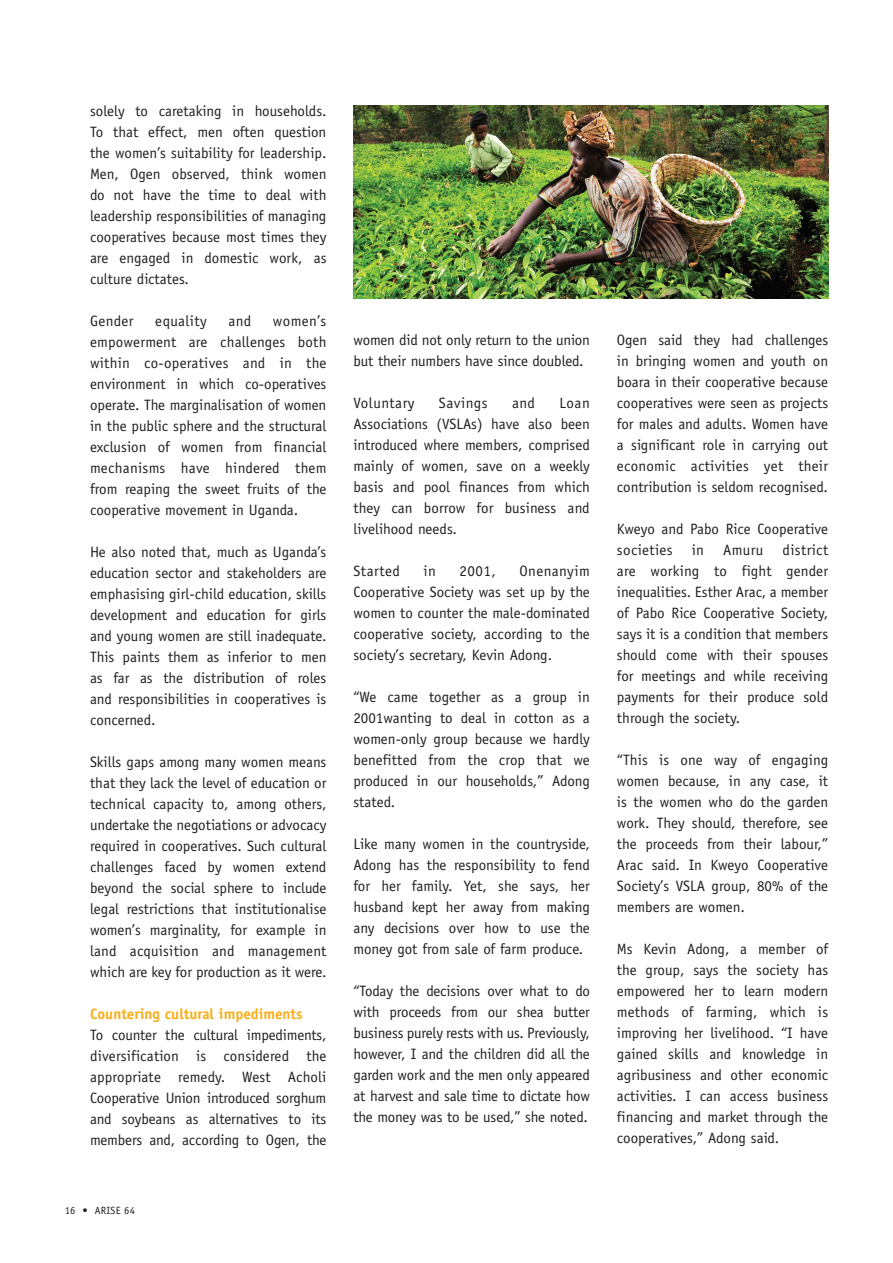
<style>
.page{position:relative;width:893px;height:1263px;background:#fff}
.page>*{position:absolute;margin:0;border:0;box-sizing:border-box;transform-origin:0 0}
.Body_paragraph{font:15px/21px "Officina Sans Std";color:#231f20;text-align:justify}
.Body_paragraph-2{font:700 15px "Officina Sans Std";color:#faad19}
.Body_paragraph-3{font:15px "Officina Sans Std";letter-spacing:.035em;color:#231f20}
.Body_paragraph-4{font:15px "Officina Sans Std";letter-spacing:.03em;color:#231f20}
.t1{font:10.5px "Officina Sans Std";letter-spacing:.025em;color:#231f20}
</style>
<div class="page">
<img style="left:353px;top:105px;width:475px;height:193px">
<p class="Body_paragraph" style="left:90px;top:100px;width:238px">solely to caretaking in households.<br>To that effect, men often question the women’s suitability for leadership.<br>Men, Ogen observed, think women do not have the time to deal with leadership responsibilities of managing cooperatives because most times they are engaged in domestic work, as culture dictates.</p>
<p class="Body_paragraph" style="left:90px;top:310px;width:45px">Gender</p>
<p class="Body_paragraph-4" style="left:155px;top:312px;width:53px">equality</p>
<p class="Body_paragraph" style="left:228px;top:310px;width:24px">and</p>
<p class="Body_paragraph" style="left:90px;top:310px;width:238px;text-indent:183px">women’s empowerment are challenges both within co-operatives and in the environment in which co-operatives operate. The marginalisation of women in the public sphere and the structural exclusion of women from financial mechanisms have hindered them from reaping the sweet fruits of the cooperative movement in Uganda.</p>
<p class="Body_paragraph" style="left:90px;top:541px;width:238px">He also noted that, much as Uganda’s education sector and stakeholders are emphasising girl-child education, skills development and education for girls and young women are still inadequate.<br>This paints them as inferior to men as far as the distribution of roles and responsibilities in cooperatives is concerned.</p>
<p class="Body_paragraph" style="left:90px;top:751px;width:238px">Skills gaps among many women means that they lack the level of education or technical capacity to, among others, undertake the negotiations or advocacy required in cooperatives. Such cultural challenges faced by women extend beyond the social sphere to include legal restrictions that institutionalise women’s marginality, for example in land acquisition and management which are key for production as it were.</p>
<p class="Body_paragraph-2" style="left:90px;top:1004px;width:214px">Countering cultural impediments</p>
<p class="Body_paragraph" style="left:90px;top:1024px;width:238px">To counter the cultural impediments, diversification is considered the appropriate remedy. West Acholi Cooperative Union introduced sorghum and soybeans as alternatives to its members and, according to Ogen, the</p>
<p class="t1" style="left:65px;top:1204px;width:72px">16 • ARISE 64</p>
<p class="Body_paragraph" style="left:353px;top:330px;width:238px">women did not only return to the union but their numbers have since doubled.</p>
<p class="Body_paragraph-3" style="left:353px;top:394px;width:63px">Voluntary</p>
<p class="Body_paragraph-3" style="left:439px;top:394px;width:50px">Savings</p>
<p class="Body_paragraph" style="left:512px;top:393px;width:25px">and</p>
<p class="Body_paragraph" style="left:353px;top:393px;width:238px;text-indent:206px">Loan Associations (VSLAs) have also been introduced where members, comprised mainly of women, save on a weekly basis and pool finances from which they can borrow for business and livelihood needs.</p>
<p class="Body_paragraph-3" style="left:353px;top:562px;width:48px">Started</p>
<p class="Body_paragraph" style="left:424px;top:561px;width:14px">in</p>
<p class="Body_paragraph" style="left:460px;top:561px;width:38px">2001,</p>
<p class="Body_paragraph" style="left:353px;top:561px;width:238px;text-indent:166px">Onenanyim Cooperative Society was set up by the women to counter the male-dominated cooperative society, according to the society’s secretary, Kevin Adong.</p>
<p class="Body_paragraph" style="left:353px;top:687px;width:238px">“We came together as a group in 2001wanting to deal in cotton as a women-only group because we hardly benefitted from the crop that we produced in our households,” Adong stated.</p>
<p class="Body_paragraph" style="left:353px;top:834px;width:238px">Like many women in the countryside, Adong has the responsibility to fend for her family. Yet, she says, her husband kept her away from making any decisions over how to use the money got from sale of farm produce.</p>
<p class="Body_paragraph" style="left:353px;top:981px;width:238px">“Today the decisions over what to do with proceeds from our shea butter business purely rests with us. Previously, however, I and the children did all the garden work and the men only appeared at harvest and sale time to dictate how the money was to be used,” she noted.</p>
<p class="Body_paragraph" style="left:617px;top:330px;width:213px">Ogen said they had challenges in bringing women and youth on boara in their cooperative because cooperatives were seen as projects for males and adults. Women have a significant role in carrying out economic activities yet their contribution is seldom recognised.</p>
<p class="Body_paragraph" style="left:617px;top:519px;width:213px">Kweyo and Pabo Rice Cooperative societies</p>
<p class="Body_paragraph" style="left:617px;top:540px;width:213px;text-indent:166px">district are working to fight gender inequalities. Esther Arac, a member of Pabo Rice Cooperative Society, says it is a condition that members should come with their spouses for meetings and while receiving payments for their produce sold through the society.</p>
<p class="Body_paragraph" style="left:617px;top:750px;width:213px">“This is one way of engaging women because, in any case, it is the women who do the garden work. They should, therefore, see the proceeds from their labour,” Arac said. In Kweyo Cooperative Society’s VSLA group, 80% of the members are women.</p>
<p class="Body_paragraph" style="left:617px;top:939px;width:213px">Ms Kevin Adong, a member of the group, says the society has empowered her to learn modern methods of farming, which is improving her livelihood. “I have gained skills and knowledge in agribusiness and other economic activities. I can access business financing and market through the cooperatives,” Adong said.</p>
<p class="Body_paragraph" style="left:692px;top:540px;width:14px">in</p>
<p class="Body_paragraph" style="left:723px;top:540px;width:42px">Amuru</p>
</div>
